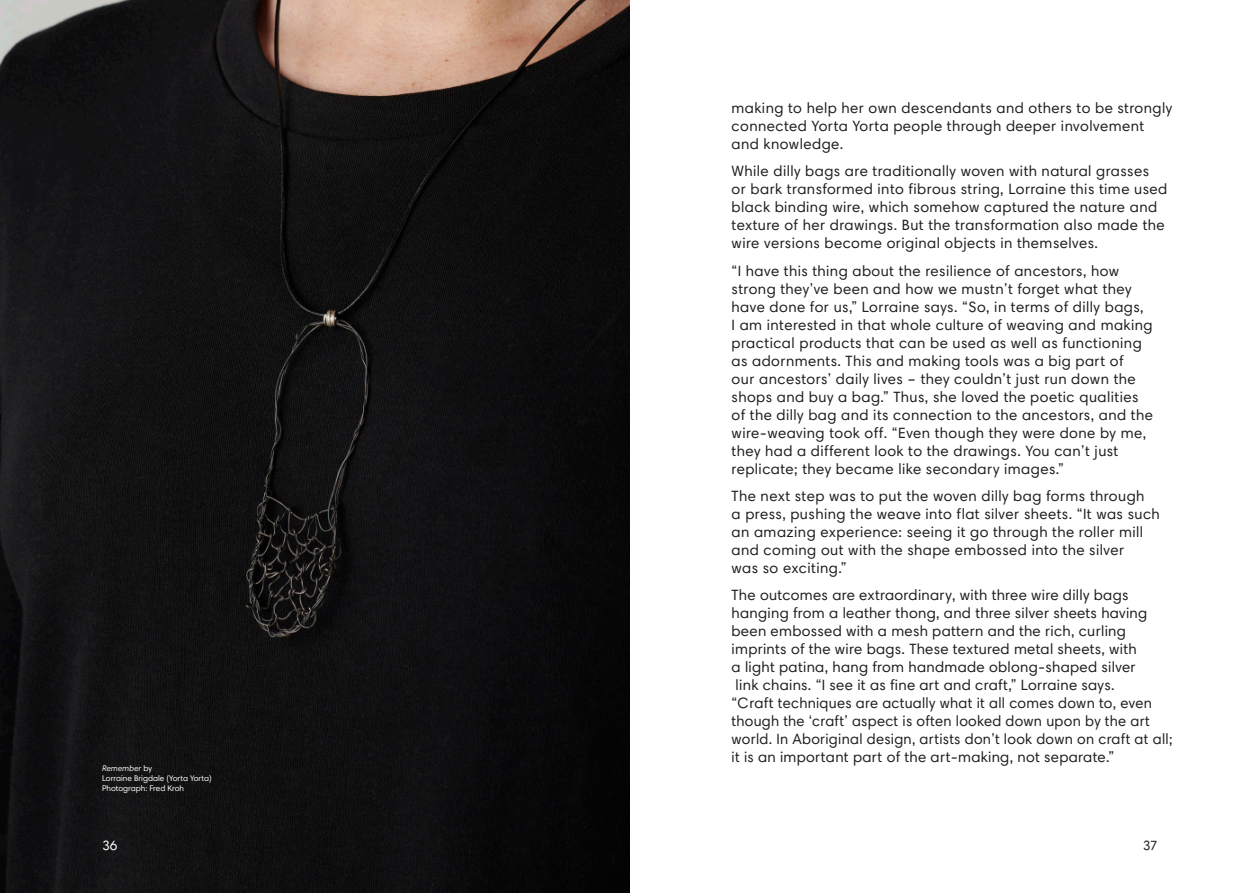
<style>
.page{position:relative;width:1259px;height:893px;background:#fff}
.page>*{position:absolute;margin:0;border:0;box-sizing:border-box;transform-origin:0 0}
.LoB___Body_Copy{font:15px/18px "Harmonia Sans Pro";letter-spacing:.03em;color:#1d1d1b}
.t1{font:13.5px "Harmonia Sans Pro";color:#fff}
.t2{font:13.5px "Harmonia Sans Pro";color:#1d1d1b}
.LoB___Caption__Body{font:8.25px/9.8px "Harmonia Sans Pro";color:#fff}
.s1{font-style:italic}
</style>
<div class="page">
<img style="left:0;top:0;width:629px;height:893px">
<p class="LoB___Caption__Body" style="left:102px;top:764px;width:111px"><span class="s1">Remember</span> by<br>Lorraine Brigdale (Yorta Yorta)</p>
<p class="LoB___Caption__Body" style="left:102px;top:783px;width:84px">Photograph: Fred Kroh</p>
<p class="LoB___Body_Copy" style="left:731px;top:99px;width:442px">making to help her own descendants and others to be strongly connected Yorta Yorta people through deeper involvement and knowledge.</p>
<p class="LoB___Body_Copy" style="left:731px;top:162px;width:437px">While dilly bags are traditionally woven with natural grasses<br>or bark transformed into fibrous string, Lorraine this time used black binding wire, which somehow captured the nature and texture of her drawings. But the transformation also made the wire versions become original objects in themselves.</p>
<p class="LoB___Body_Copy" style="left:731px;top:261px;width:423px">“I have this thing about the resilience of ancestors, how strong they’ve been and how we mustn’t forget what they have done for us,” Lorraine says. “So, in terms of dilly bags,<br>I am interested in that whole culture of weaving and making practical products that can be used as well as functioning as adornments. This and making tools was a big part of<br>our ancestors’ daily lives – they couldn’t just run down the shops and buy a bag.” Thus, she loved the poetic qualities of the dilly bag and its connection to the ancestors, and the wire-weaving took off. “Even though they were done by me, they had a different look to the drawings. You can’t just replicate; they became like secondary images.”</p>
<p class="LoB___Body_Copy" style="left:731px;top:487px;width:430px">The next step was to put the woven dilly bag forms through<br>a press, pushing the weave into flat silver sheets. “It was such an amazing experience: seeing it go through the roller mill and coming out with the shape embossed into the silver<br>was so exciting.”</p>
<p class="LoB___Body_Copy" style="left:731px;top:586px;width:442px">The outcomes are extraordinary, with three wire dilly bags hanging from a leather thong, and three silver sheets having been embossed with a mesh pattern and the rich, curling imprints of the wire bags. These textured metal sheets, with<br>a light patina, hang from handmade oblong-shaped silver<br>link chains. “I see it as fine art and craft,” Lorraine says.<br>“Craft techniques are actually what it all comes down to, even though the ‘craft’ aspect is often looked down upon by the art world. In Aboriginal design, artists don’t look down on craft at all; it is an important part of the art-making, not separate.”</p>
<p class="t1" style="left:102px;top:837px;width:17px">36</p>
<p class="t2" style="left:1142px;top:837px;width:16px">37</p>
</div>
